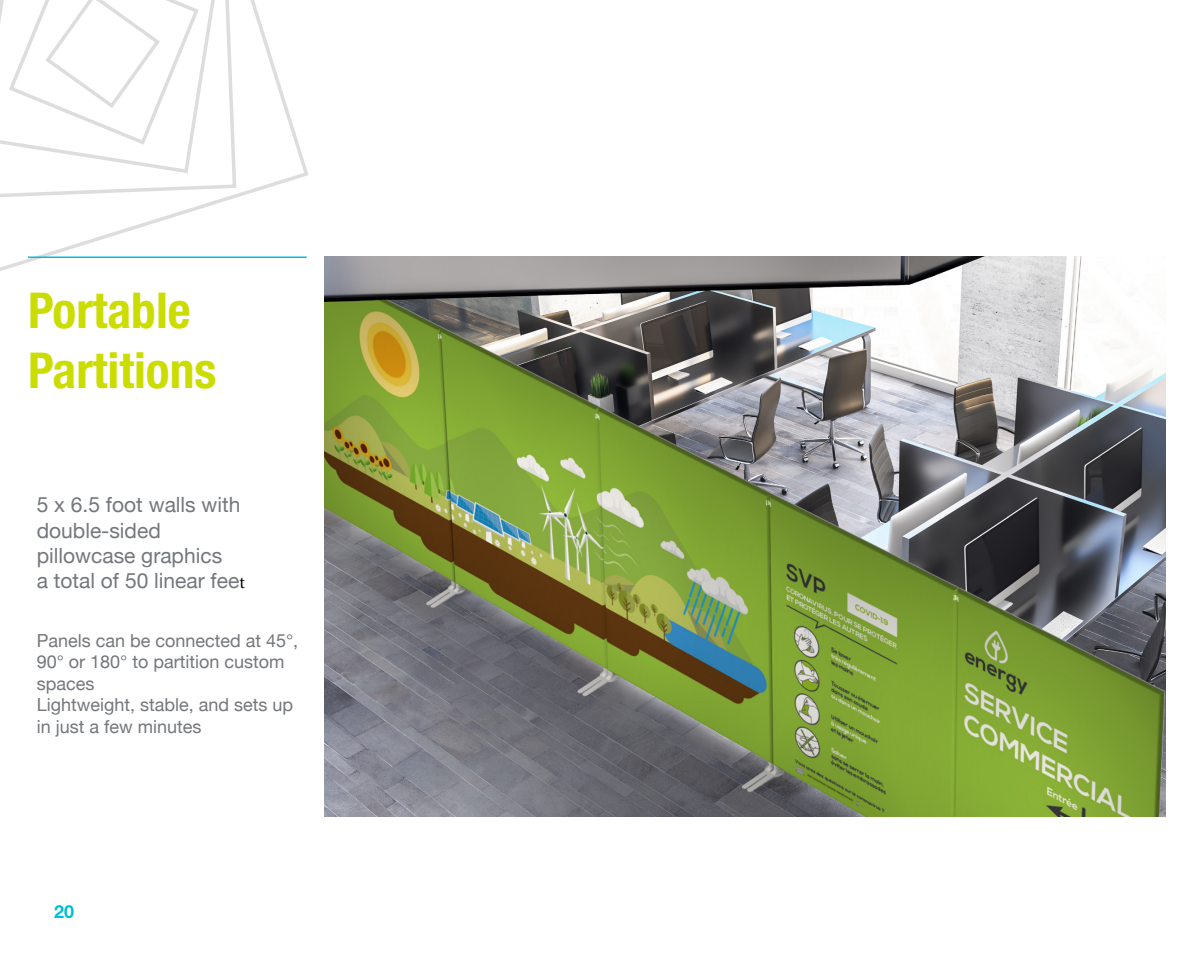
<style>
.page{position:relative;width:1188px;height:972px;background:#fff}
.page>*{position:absolute;margin:0;border:0;box-sizing:border-box;transform-origin:0 0}
.t1{font:700 condensed 49.5px/59.4px "Helvetica Neue LT Std";color:#cbdd00}
.t2{font:21px/25.2px "Helvetica Neue";color:#74777b}
.t3{font:18px/21.6px "Helvetica Neue";color:#74777b}
.t4{font:700 18px "Helvetica Neue LT Std";color:#00bed6}
.s1{font-family:"Minion Pro";font-size:18px;color:#000}
</style>
<div class="page">
<svg style="left:0;top:0;width:309px;height:271px"></svg>
<hr style="left:28px;top:256px;width:279px;height:2px;background:#00bed6">
<img style="left:324px;top:256px;width:841px;height:560px">
<h1 class="t1" style="left:28px;top:280px;width:190px">Portable<br>Partitions</h1>
<p class="t2" style="left:37px;top:494px;width:210px">5 x 6.5 foot walls with double-sided pillowcase graphics<br>a total of 50 linear fee<span class="s1">t</span></p>
<p class="t3" style="left:37px;top:631px;width:263px">Panels can be connected at 45°,<br>90° or 180° to partition custom spaces<br>Lightweight, stable, and sets up in just a few minutes</p>
<p class="t4" style="left:54px;top:900px;width:22px">20</p>
</div>
